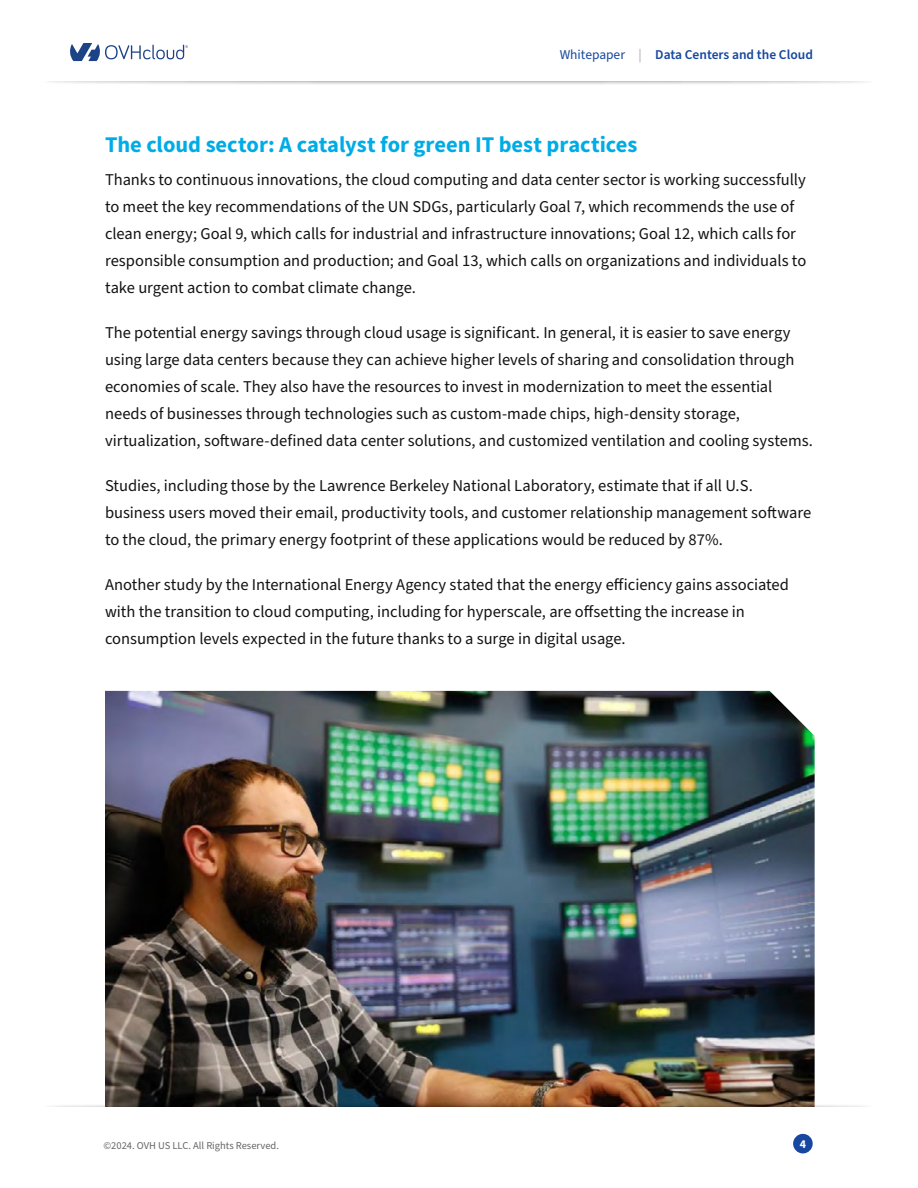
<style>
.page{position:relative;width:918px;height:1188px;background:#fff}
.page>*{position:absolute;margin:0;border:0;box-sizing:border-box;transform-origin:0 0}
.t1{font:700 22.5px "Source Sans Pro";color:#00ace6}
.t2{font:16.5px/27px "Source Sans Pro";color:#131313}
.t3{font:600 13.5px "Source Sans Pro";color:#17479e}
.t4{font:700 12px "Source Sans Pro";color:#fff}
.t5{font:10.5px "Source Sans Pro";color:#666}
.s1{font-weight:400}
.s2{font-weight:400;color:#a7a7a7}
</style>
<div class="page">
<div style="left:793px;top:1134px;width:20px;height:19px;background:#17479e;border-radius:50%"></div>
<img style="left:105px;top:691px;width:710px;height:411px">
<div style="left:42px;top:70px;width:835px;height:16px;background:#000;opacity:.75"></div>
<div style="left:20px;top:70px;width:879px;height:11px;background:#fff"></div>
<div style="left:42px;top:1102px;width:835px;height:16px;background:#000;opacity:.75"></div>
<div style="left:20px;top:1107px;width:879px;height:11px;background:#fff"></div>
<svg style="left:70px;top:43px;width:118px;height:18px"></svg>
<p class="t3" style="left:560px;top:45px;width:255px"><span class="s1">Whitepaper</span> <span class="s2">|</span> Data Centers and the Cloud</p>
<h1 class="t1" style="left:105px;top:129px;width:534px">The cloud sector: A catalyst for green IT best practices</h1>
<p class="t2" style="left:105px;top:166px;width:703px">Thanks to continuous innovations, the cloud computing and data center sector is working successfully to meet the key recommendations of the UN SDGs, particularly Goal 7, which recommends the use of clean energy; Goal 9, which calls for industrial and infrastructure innovations; Goal 12, which calls for responsible consumption and production; and Goal 13, which calls on organizations and individuals to take urgent action to combat climate change.</p>
<p class="t2" style="left:105px;top:319px;width:710px">The potential energy savings through cloud usage is significant. In general, it is easier to save energy using large data centers because they can achieve higher levels of sharing and consolidation through economies of scale. They also have the resources to invest in modernization to meet the essential needs of businesses through technologies such as custom-made chips, high-density storage, virtualization, software-defined data center solutions, and customized ventilation and cooling systems.</p>
<p class="t2" style="left:105px;top:472px;width:708px">Studies, including those by the Lawrence Berkeley National Laboratory, estimate that if all U.S. business users moved their email, productivity tools, and customer relationship management software to the cloud, the primary energy footprint of these applications would be reduced by 87%.</p>
<p class="t2" style="left:105px;top:571px;width:686px">Another study by the International Energy Agency stated that the energy efficiency gains associated with the transition to cloud computing, including for hyperscale, are offsetting the increase in consumption levels expected in the future thanks to a surge in digital usage.</p>
<p class="t5" style="left:104px;top:1139px;width:177px">©2024. OVH US LLC. All Rights Reserved.</p>
<p class="t4" style="left:800px;top:1136px;width:8px">4</p>
</div>
